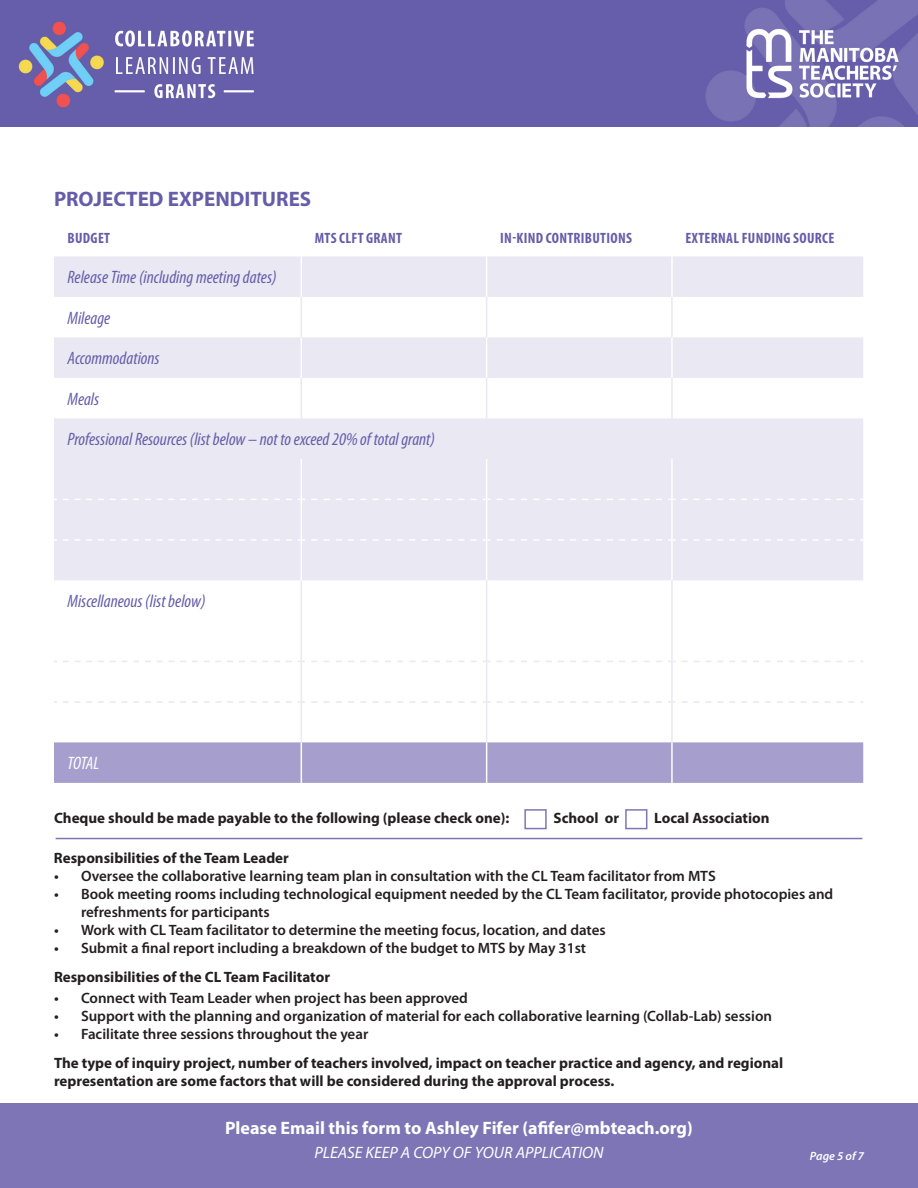
<style>
.page{position:relative;width:918px;height:1188px;background:#fff}
.page>*{position:absolute;margin:0;border:0;box-sizing:border-box;transform-origin:0 0}
.t1{font:700 21px "Myriad Pro";color:#655da9}
.Table_Fields{font:italic condensed 18px "Myriad Pro";color:#655da9}
.t2{font:700 18px "Myriad Pro";color:#fff}
.Table_Fields-2{font:italic condensed 18px "Myriad Pro";letter-spacing:-.025em;color:#fff}
.t3{font:italic 16.5px "Myriad Pro";color:#fff}
.t4{font:600 15px/18px "Myriad Pro";color:#231f20}
.t5{font:700 15px/18px "Myriad Pro";color:#231f20}
.Table_Fields-3{font:700 condensed 15px "Myriad Pro";letter-spacing:.02em;color:#655da9}
.t6{font:italic 600 12px "Myriad Pro";color:#fff}
</style>
<div class="page">
<svg style="left:54px;top:256px;width:809px;height:324px;fill:#e9e8f3"></svg>
<div style="left:54px;top:742px;width:809px;height:41px;background:#a69fcd"></div>
<hr style="left:301px;top:256px;width:1px;height:41px;background:#fff">
<hr style="left:486px;top:256px;width:1px;height:41px;background:#fff">
<hr style="left:671px;top:256px;width:2px;height:41px;background:#fff">
<hr style="left:301px;top:337px;width:1px;height:41px;background:#fff">
<hr style="left:486px;top:337px;width:1px;height:41px;background:#fff">
<hr style="left:671px;top:337px;width:2px;height:41px;background:#fff">
<hr style="left:301px;top:742px;width:1px;height:41px;background:#fff">
<hr style="left:486px;top:742px;width:1px;height:41px;background:#fff">
<hr style="left:671px;top:742px;width:2px;height:41px;background:#fff">
<hr style="left:301px;top:297px;width:1px;height:40px;background:#e9e8f3">
<hr style="left:486px;top:297px;width:1px;height:40px;background:#e9e8f3">
<hr style="left:671px;top:297px;width:2px;height:40px;background:#e9e8f3">
<hr style="left:301px;top:378px;width:1px;height:40px;background:#e9e8f3">
<hr style="left:486px;top:378px;width:1px;height:40px;background:#e9e8f3">
<hr style="left:671px;top:378px;width:2px;height:40px;background:#e9e8f3">
<svg style="left:63px;top:499px;width:242px;height:1px"></svg>
<svg style="left:311px;top:499px;width:179px;height:1px"></svg>
<svg style="left:497px;top:499px;width:179px;height:1px"></svg>
<svg style="left:682px;top:499px;width:181px;height:1px"></svg>
<svg style="left:63px;top:539px;width:242px;height:2px"></svg>
<svg style="left:311px;top:539px;width:179px;height:2px"></svg>
<svg style="left:497px;top:539px;width:179px;height:2px"></svg>
<svg style="left:682px;top:539px;width:181px;height:2px"></svg>
<svg style="left:63px;top:661px;width:242px;height:1px"></svg>
<svg style="left:311px;top:661px;width:179px;height:1px"></svg>
<svg style="left:497px;top:661px;width:179px;height:1px"></svg>
<svg style="left:682px;top:661px;width:181px;height:1px"></svg>
<svg style="left:63px;top:701px;width:242px;height:2px"></svg>
<svg style="left:311px;top:701px;width:179px;height:2px"></svg>
<svg style="left:497px;top:701px;width:179px;height:2px"></svg>
<svg style="left:682px;top:701px;width:181px;height:2px"></svg>
<hr style="left:301px;top:459px;width:1px;height:40px;background:#fff">
<hr style="left:486px;top:459px;width:1px;height:40px;background:#fff">
<hr style="left:671px;top:459px;width:2px;height:40px;background:#fff">
<hr style="left:301px;top:499px;width:1px;height:41px;background:#fff">
<hr style="left:486px;top:499px;width:1px;height:41px;background:#fff">
<hr style="left:671px;top:499px;width:2px;height:41px;background:#fff">
<hr style="left:301px;top:540px;width:1px;height:40px;background:#fff">
<hr style="left:486px;top:540px;width:1px;height:40px;background:#fff">
<hr style="left:671px;top:540px;width:2px;height:40px;background:#fff">
<hr style="left:301px;top:580px;width:1px;height:41px;background:#e9e8f3">
<hr style="left:486px;top:580px;width:1px;height:41px;background:#e9e8f3">
<hr style="left:671px;top:580px;width:2px;height:41px;background:#e9e8f3">
<hr style="left:301px;top:621px;width:1px;height:40px;background:#e9e8f3">
<hr style="left:486px;top:621px;width:1px;height:40px;background:#e9e8f3">
<hr style="left:671px;top:621px;width:2px;height:40px;background:#e9e8f3">
<hr style="left:301px;top:661px;width:1px;height:41px;background:#e9e8f3">
<hr style="left:486px;top:661px;width:1px;height:41px;background:#e9e8f3">
<hr style="left:671px;top:661px;width:2px;height:41px;background:#e9e8f3">
<hr style="left:301px;top:702px;width:1px;height:40px;background:#e9e8f3">
<hr style="left:486px;top:702px;width:1px;height:40px;background:#e9e8f3">
<hr style="left:671px;top:702px;width:2px;height:40px;background:#e9e8f3">
<div style="left:524px;top:809px;width:23px;height:20px;background:#fff;border:2px solid #7e75b6"></div>
<div style="left:625px;top:809px;width:22px;height:20px;background:#fff;border:2px solid #7e75b6"></div>
<div style="left:0;top:1104px;width:918px;height:84px;background:#7e75b6"></div>
<hr style="left:56px;top:838px;width:806px;height:1px;background:#7e75b6">
<img style="left:0;top:1px;width:918px;height:126px">
<p class="t1" style="left:54px;top:185px;width:259px">PROJECTED EXPENDITURES</p>
<p class="Table_Fields-3" style="left:68px;top:229px;width:44px">BUDGET</p>
<p class="Table_Fields-3" style="left:315px;top:229px;width:89px">MTS CLFT GRANT</p>
<p class="Table_Fields-3" style="left:500px;top:229px;width:133px">IN-KIND CONTRIBUTIONS</p>
<p class="Table_Fields-3" style="left:686px;top:229px;width:150px">EXTERNAL FUNDING SOURCE</p>
<p class="Table_Fields" style="left:68px;top:267px;width:211px">Release Time (including meeting dates)</p>
<p class="Table_Fields" style="left:68px;top:307px;width:44px">Mileage</p>
<p class="Table_Fields" style="left:68px;top:348px;width:94px">Accommodations</p>
<p class="Table_Fields" style="left:68px;top:388px;width:33px">Meals</p>
<p class="Table_Fields" style="left:68px;top:429px;width:369px">Professional Resources (list below – not to exceed 20% of total grant)</p>
<p class="Table_Fields" style="left:68px;top:591px;width:140px">Miscellaneous (list below)</p>
<p class="Table_Fields-2" style="left:68px;top:753px;width:33px">TOTAL</p>
<p class="t5" style="left:54px;top:809px;width:457px">Cheque should be made payable to the following (please check one):</p>
<p class="t5" style="left:553px;top:809px;width:67px">School or</p>
<p class="t5" style="left:654px;top:809px;width:117px">Local Association</p>
<p class="t5" style="left:54px;top:848px;width:236px">Responsibilities of the Team Leader</p>
<p class="t4" style="left:54px;top:867px;width:663px">• Oversee the collaborative learning team plan in consultation with the CL Team facilitator from MTS</p>
<p class="t4" style="left:81px;top:885px;width:754px;text-indent:-27px">• Book meeting rooms including technological equipment needed by the CL Team facilitator, provide photocopies and refreshments for participants</p>
<p class="t4" style="left:54px;top:921px;width:553px">• Work with CL Team facilitator to determine the meeting focus, location, and dates</p>
<p class="t4" style="left:54px;top:939px;width:534px">• Submit a final report including a breakdown of the budget to MTS by May 31st</p>
<p class="t5" style="left:54px;top:967px;width:278px">Responsibilities of the CL Team Facilitator</p>
<p class="t4" style="left:54px;top:989px;width:415px">• Connect with Team Leader when project has been approved</p>
<p class="t4" style="left:54px;top:1007px;width:720px">• Support with the planning and organization of material for each collaborative learning (Collab-Lab) session</p>
<p class="t4" style="left:54px;top:1025px;width:316px">• Facilitate three sessions throughout the year</p>
<p class="t5" style="left:54px;top:1053px;width:731px">The type of inquiry project, number of teachers involved, impact on teacher practice and agency, and regional representation are some factors that will be considered during the approval process.</p>
<p class="t2" style="left:225px;top:1116px;width:469px">Please Email this form to Ashley Fifer (afifer@mbteach.org)</p>
<p class="t3" style="left:314px;top:1143px;width:291px">PLEASE KEEP A COPY OF YOUR APPLICATION</p>
<p class="t6" style="left:810px;top:1149px;width:56px">Page 5 of 7</p>
</div>
